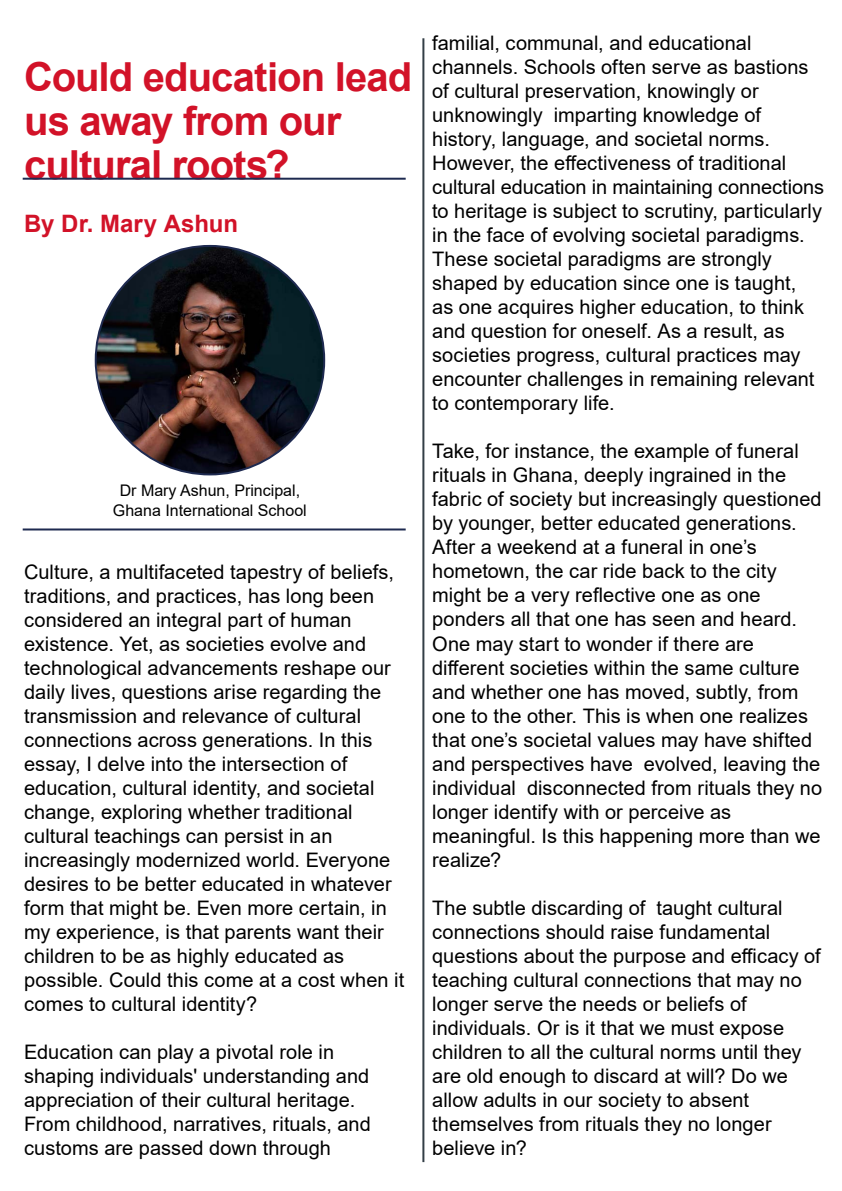
<style>
.page{position:relative;width:842px;height:1191px;background:#fff}
.page>*{position:absolute;margin:0;border:0;box-sizing:border-box;transform-origin:0 0}
.t1{font:700 40px/44px "Arial";letter-spacing:-.025em;color:#d21228}
.t2{font:700 24px "Arial";color:#d21228}
.t3{font:20px/24px "Arial";letter-spacing:.005em;color:#000}
.t4{font:16px/20px "Arial";color:#000;text-align:center}
</style>
<div class="page">
<hr style="left:422px;top:38px;width:2px;height:1124px;background:#333e46">
<hr style="left:23px;top:528px;width:383px;height:2px;background:#1e2a50">
<hr style="left:23px;top:178px;width:383px;height:2px;background:#1e2a50">
<img style="left:96px;top:246px;width:228px;height:228px;border-radius:114px">
<h1 class="t1" style="left:24px;top:56px;width:390px">Could education lead us away from our cultural roots?</h1>
<p class="t2" style="left:24px;top:206px;width:216px">By Dr. Mary Ashun</p>
<p class="t4" style="left:113px;top:480px;width:195px">Dr Mary Ashun, Principal,<br>Ghana International School</p>
<p class="t3" style="left:24px;top:560px;width:382px">Culture, a multifaceted tapestry of beliefs, traditions, and practices, has long been considered an integral part of human existence. Yet, as societies evolve and technological advancements reshape our daily lives, questions arise regarding the transmission and relevance of cultural connections across generations. In this essay, I delve into the intersection of education, cultural identity, and societal change, exploring whether traditional cultural teachings can persist in an increasingly modernized world. Everyone desires to be better educated in whatever form that might be. Even more certain, in my experience, is that parents want their children to be as highly educated as possible. Could this come at a cost when it comes to cultural identity?</p>
<p class="t3" style="left:24px;top:1040px;width:348px">Education can play a pivotal role in shaping individuals' understanding and appreciation of their cultural heritage.<br>From childhood, narratives, rituals, and customs are passed down through</p>
<p class="t3" style="left:432px;top:31px;width:393px">familial, communal, and educational channels. Schools often serve as bastions of cultural preservation, knowingly or unknowingly imparting knowledge of history, language, and societal norms.<br>However, the effectiveness of traditional cultural education in maintaining connections to heritage is subject to scrutiny, particularly in the face of evolving societal paradigms.<br>These societal paradigms are strongly shaped by education since one is taught,<br>as one acquires higher education, to think and question for oneself. As a result, as societies progress, cultural practices may encounter challenges in remaining relevant to contemporary life.</p>
<p class="t3" style="left:432px;top:439px;width:392px">Take, for instance, the example of funeral rituals in Ghana, deeply ingrained in the fabric of society but increasingly questioned by younger, better educated generations.<br>After a weekend at a funeral in one’s hometown, the car ride back to the city might be a very reflective one as one ponders all that one has seen and heard.<br>One may start to wonder if there are different societies within the same culture and whether one has moved, subtly, from one to the other. This is when one realizes that one’s societal values may have shifted and perspectives have evolved, leaving the individual disconnected from rituals they no longer identify with or perceive as meaningful. Is this happening more than we realize?</p>
<p class="t3" style="left:432px;top:895px;width:390px">The subtle discarding of taught cultural connections should raise fundamental questions about the purpose and efficacy of teaching cultural connections that may no longer serve the needs or beliefs of individuals. Or is it that we must expose children to all the cultural norms until they are old enough to discard at will? Do we allow adults in our society to absent themselves from rituals they no longer believe in?</p>
</div>
